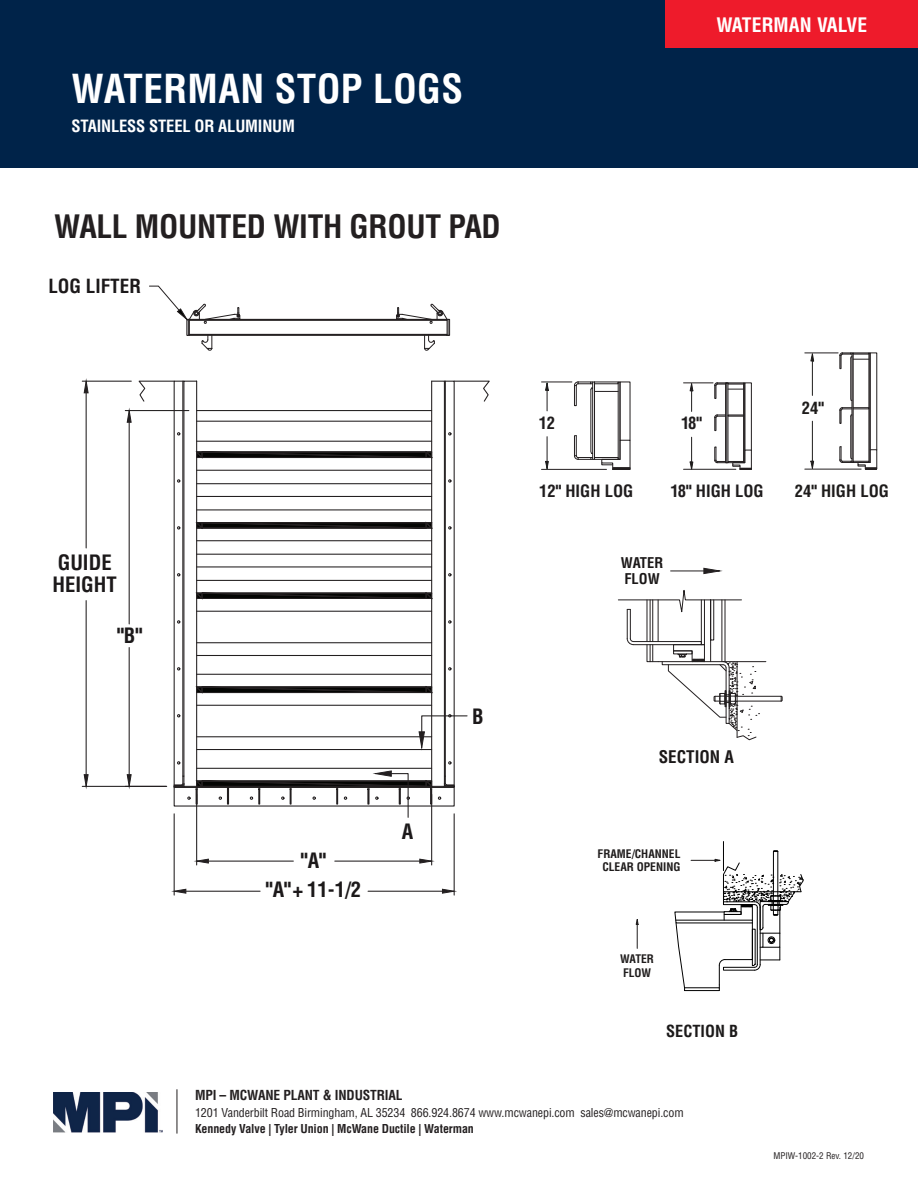
<style>
.page{position:relative;width:918px;height:1188px;background:#fff}
.page>*{position:absolute;margin:0;border:0;box-sizing:border-box;transform-origin:0 0}
.t1{font:700 condensed 39px "Helvetica LT Std";letter-spacing:.01em;color:#fff}
.t2{font:700 condensed 31.5px "Helvetica LT Std";letter-spacing:-.01em;color:#231f20}
.t3{font:700 condensed 20.7px/22.2px "Helvetica LT Std";color:#1c191a}
.t4{font:700 condensed 19.5px "Helvetica LT Std";letter-spacing:.01em;color:#fff}
.t5{font:700 condensed 19.05px "Helvetica LT Std";color:#1c191a}
.t6{font:700 condensed 16.95px "Helvetica LT Std";color:#1b1818}
.t7{font:700 condensed 16.65px "Helvetica LT Std";color:#1f1c1d}
.t8{font:700 condensed 16.65px "Helvetica LT Std";color:#1e1c1b}
.t9{font:700 condensed 16.5px "Helvetica LT Std";letter-spacing:-.01em;color:#fff}
.t10{font:700 condensed 16.2px "Helvetica LT Std";color:#1c1a1a}
.t11{font:700 condensed 14.55px/16.4px "Helvetica LT Std";color:#1b1818}
.t12{font:700 condensed 13.5px "Helvetica LT Std";letter-spacing:-.01em;color:#231f20}
.t13{font:700 condensed 12.9px/14.1px "Helvetica LT Std";color:#1c1a1a}
.t14{font:condensed 12px "Helvetica LT Std";letter-spacing:-.01em;color:#231f20}
.t15{font:700 condensed 12px "Helvetica LT Std";letter-spacing:-.01em;color:#231f20}
.t16{font:700 condensed 11.55px/14px "Helvetica LT Std";color:#1f1c1c}
.t17{font:condensed 9px "Helvetica LT Std";color:#231f20}
</style>
<div class="page">
<div style="left:0;top:0;width:918px;height:167px;background:#002349"></div>
<div style="left:666px;top:0;width:252px;height:47px;background:#ee1b2b"></div>
<div style="left:189px;top:334px;width:258px;height:2px;border:1px solid #231f20"></div>
<div style="left:189px;top:319px;width:258px;height:2px;border:1px solid #231f20"></div>
<svg style="left:396px;top:304px;width:54px;height:47px"></svg>
<svg style="left:149px;top:285px;width:92px;height:66px"></svg>
<hr style="left:542px;top:382px;width:30px;height:1px;background:#231f20">
<hr style="left:542px;top:469px;width:65px;height:1px;background:#231f20">
<svg style="left:574px;top:382px;width:57px;height:88px"></svg>
<svg style="left:544px;top:381px;width:5px;height:30px"></svg>
<svg style="left:544px;top:437px;width:6px;height:33px"></svg>
<svg style="left:684px;top:382px;width:68px;height:88px"></svg>
<div style="left:869px;top:353px;width:1px;height:110px;border:1px solid #231f20"></div>
<div style="left:852px;top:353px;width:1px;height:110px;border:1px solid #231f20"></div>
<div style="left:870px;top:353px;width:7px;height:97px;border:1px solid #231f20"></div>
<hr style="left:805px;top:353px;width:33px;height:1px;background:#231f20">
<hr style="left:805px;top:469px;width:56px;height:1px;background:#231f20">
<svg style="left:839px;top:352px;width:30px;height:49px"></svg>
<svg style="left:839px;top:407px;width:38px;height:63px"></svg>
<svg style="left:810px;top:352px;width:5px;height:10px"></svg>
<svg style="left:810px;top:460px;width:5px;height:10px"></svg>
<hr style="left:812px;top:361px;width:1px;height:34px;background:#1e1c1b">
<hr style="left:812px;top:421px;width:1px;height:40px;background:#1e1c1b">
<hr style="left:735px;top:701px;width:46px;height:1px;background:#231f20">
<hr style="left:735px;top:696px;width:46px;height:1px;background:#231f20">
<svg style="left:781px;top:696px;width:2px;height:6px"></svg>
<hr style="left:734px;top:661px;width:32px;height:1px;background:#231f20">
<svg style="left:618px;top:590px;width:142px;height:150px"></svg>
<svg style="left:703px;top:568px;width:17px;height:6px"></svg>
<hr style="left:671px;top:571px;width:33px;height:1px;background:#231f20">
<hr style="left:431px;top:794px;width:1px;height:71px;background:#231f20">
<hr style="left:196px;top:794px;width:1px;height:71px;background:#231f20">
<hr style="left:335px;top:861px;width:85px;height:1px;background:#231f20">
<hr style="left:208px;top:861px;width:85px;height:1px;background:#231f20">
<svg style="left:419px;top:858px;width:13px;height:6px"></svg>
<svg style="left:196px;top:858px;width:13px;height:6px"></svg>
<hr style="left:174px;top:814px;width:1px;height:81px;background:#231f20">
<hr style="left:454px;top:814px;width:1px;height:81px;background:#231f20">
<hr style="left:186px;top:891px;width:74px;height:1px;background:#231f20">
<hr style="left:368px;top:891px;width:74px;height:1px;background:#231f20">
<svg style="left:173px;top:889px;width:14px;height:5px"></svg>
<svg style="left:442px;top:889px;width:13px;height:5px"></svg>
<hr style="left:125px;top:410px;width:64px;height:1px;background:#231f20">
<svg style="left:126px;top:380px;width:364px;height:438px"></svg>
<hr style="left:82px;top:381px;width:49px;height:1px;background:#231f20">
<hr style="left:82px;top:786px;width:85px;height:1px;background:#231f20">
<hr style="left:86px;top:393px;width:1px;height:155px;background:#231f20">
<hr style="left:86px;top:601px;width:1px;height:174px;background:#231f20">
<svg style="left:83px;top:380px;width:6px;height:14px"></svg>
<svg style="left:83px;top:774px;width:6px;height:13px"></svg>
<hr style="left:177px;top:1089px;width:1px;height:45px;background:#231f20">
<img style="left:53px;top:1092px;width:109px;height:41px">
<svg style="left:635px;top:919px;width:4px;height:29px"></svg>
<svg style="left:675px;top:842px;width:129px;height:149px"></svg>
<p class="t1" style="left:72px;top:64px;width:393px">WATERMAN STOP LOGS</p>
<p class="t9" style="left:72px;top:116px;width:225px">STAINLESS STEEL OR ALUMINUM</p>
<p class="t2" style="left:54px;top:207px;width:448px">WALL MOUNTED WITH GROUT PAD</p>
<p class="t5" style="left:48px;top:274px;width:94px">LOG LIFTER</p>
<p class="t4" style="left:717px;top:12px;width:152px">WATERMAN VALVE</p>
<p class="t3" style="left:53px;top:551px;width:66px">GUIDE<br>HEIGHT</p>
<p class="t3" style="left:117px;top:624px;width:27px">"B"</p>
<p class="t3" style="left:266px;top:845px;width:97px;line-height:29.4px;text-align:center">"A"<br>"A"+ 11-1/2</p>
<p class="t3" style="left:402px;top:821px;width:13px">A</p>
<p class="t3" style="left:472px;top:705px;width:13px">B</p>
<p class="t7" style="left:539px;top:412px;width:18px">12</p>
<p class="t7" style="left:681px;top:410px;width:22px">18"</p>
<p class="t7" style="left:681px;top:413px;width:22px">18"</p>
<p class="t7" style="left:539px;top:481px;width:96px">12" HIGH LOG</p>
<p class="t7" style="left:671px;top:481px;width:95px">18" HIGH LOG</p>
<p class="t7" style="left:671px;top:484px;width:95px">18" HIGH LOG</p>
<p class="t11" style="left:637px;top:545px;width:44px">WATER<br>FLOW</p>
<p class="t11" style="left:621px;top:554px;width:44px">WATER<br>FLOW</p>
<p class="t8" style="left:802px;top:398px;width:18px">24</p>
<p class="t8" style="left:818px;top:400px;width:7px">"</p>
<p class="t8" style="left:795px;top:479px;width:96px">24 HIGH LOG</p>
<p class="t8" style="left:811px;top:481px;width:7px">"</p>
<p class="t6" style="left:659px;top:746px;width:77px">SECTION A</p>
<p class="t6" style="left:643px;top:755px;width:77px">SECTION A</p>
<p class="t16" style="left:598px;top:846px;width:84px;text-align:center">FRAME/CHANNEL<br>CLEAR OPENING</p>
<p class="t16" style="left:620px;top:952px;width:35px">WATER<br>FLOW</p>
<p class="t13" style="left:614px;top:960px;width:39px">WATER<br>FLOW</p>
<p class="t10" style="left:666px;top:1021px;width:73px">SECTION B</p>
<p class="t12" style="left:195px;top:1087px;width:209px">MPI – MCWANE PLANT &amp; INDUSTRIAL</p>
<p class="t14" style="left:195px;top:1105px;width:490px">1201 Vanderbilt Road Birmingham, AL 35234 866.924.8674 www.mcwanepi.com sales@mcwanepi.com</p>
<p class="t15" style="left:195px;top:1121px;width:280px">Kennedy Valve | Tyler Union | McWane Ductile | Waterman</p>
<p class="t17" style="left:773px;top:1150px;width:92px">MPIW-1002-2 Rev. 12/20</p>
</div>
